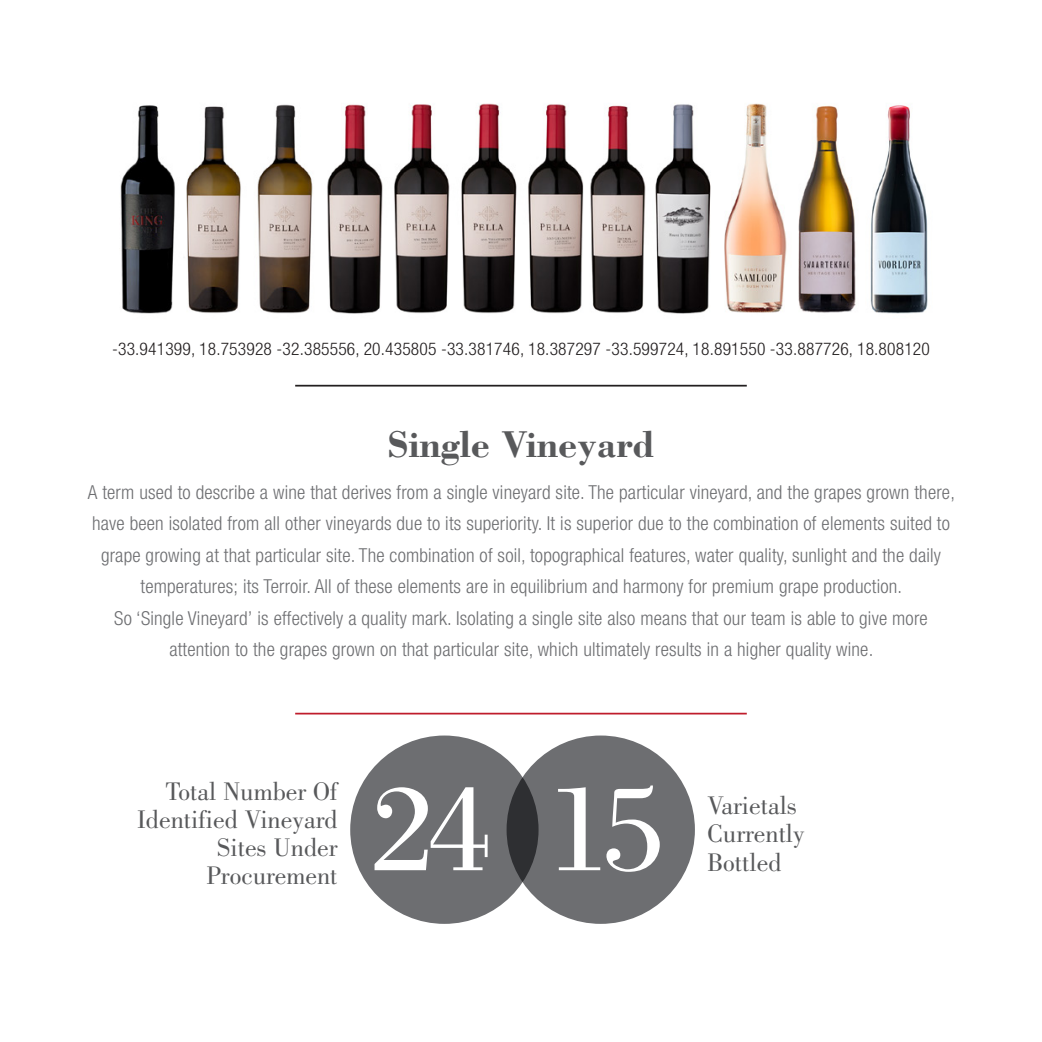
<style>
.page{position:relative;width:1042px;height:1042px;background:#fff}
.page>*{position:absolute;margin:0;border:0;box-sizing:border-box;transform-origin:0 0}
.t1{font:126px "Bodoni";color:#fff}
.t2{font:700 38.5px "Bodoni";color:#58595b}
.t3{font:26.25px/28px "Bodoni";color:#58595b;text-align:right}
.t4{font:300 condensed 19.25px/31.5px "Helvetica Neue LT Std";letter-spacing:.01em;color:#6d6e71;text-align:center}
.t5{font:300 condensed 17.5px "Helvetica Neue LT Std";letter-spacing:.01em;color:#231f20}
</style>
<div class="page">
<img style="left:120px;top:103px;width:808px;height:211px">
<div style="left:350px;top:735px;width:188px;height:189px;background:#6d6e71;border-radius:50%"></div>
<div style="left:506px;top:735px;width:189px;height:189px;background:#6d6e71;border-radius:50%"></div>
<hr style="left:295px;top:385px;width:452px;height:1px;background:#231f20">
<hr style="left:295px;top:713px;width:452px;height:1px;background:#bf1d2c">
<p class="t5" style="left:112px;top:339px;width:819px">-33.941399, 18.753928 -32.385556, 20.435805 -33.381746, 18.387297 -33.599724, 18.891550 -33.887726, 18.808120</p>
<h2 class="t2" style="left:387px;top:420px;width:269px">Single Vineyard</h2>
<p class="t4" style="left:88px;top:476px;width:868px">A term used to describe a wine that derives from a single vineyard site. The particular vineyard, and the grapes grown there, have been isolated from all other vineyards due to its superiority. It is superior due to the combination of elements suited to grape growing at that particular site. The combination of soil, topographical features, water quality, sunlight and the daily temperatures; its Terroir. All of these elements are in equilibrium and harmony for premium grape production.<br>So ‘Single Vineyard’ is effectively a quality mark. Isolating a single site also means that our team is able to give more attention to the grapes grown on that particular site, which ultimately results in a higher quality wine.</p>
<h3 class="t3" style="left:137px;top:777px;width:202px">Total Number Of<br>Identified Vineyard<br>Sites Under<br>Procurement</h3>
<h1 class="t1" style="left:371px;top:758px;width:294px">24 15</h1>
<h3 class="t3" style="left:707px;top:792px;width:99px;text-align:left">Varietals<br>Currently<br>Bottled</h3>
</div>
